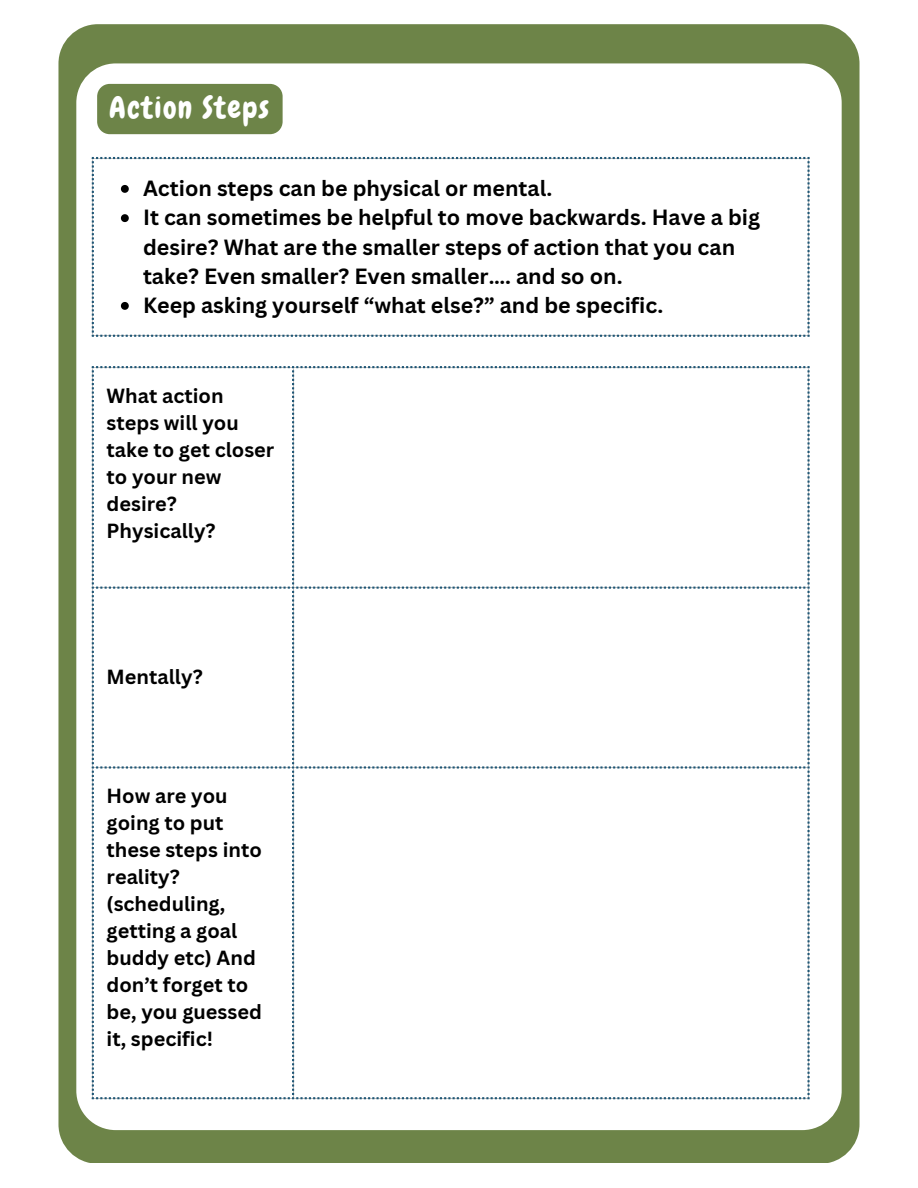
<style>
.page{position:relative;width:918px;height:1188px;background:#fff}
.page>*{position:absolute;margin:0;border:0;box-sizing:border-box;transform-origin:0 0}
.t1{font:30px "Chewy";letter-spacing:.05em;color:#fff}
.t2{font:700 21.45px/29.2px "Canva Sans";color:#000}
.t3{font:700 19.95px/27px "Canva Sans";color:#000}
</style>
<div class="page">
<div style="left:58px;top:24px;width:802px;height:1139px;background:#6d8448;border-radius:39px"></div>
<div style="left:76px;top:63px;width:766px;height:1067px;background:#fff"></div>
<div style="left:92px;top:366px;width:202px;height:733px;background:#fff"></div>
<div style="left:296px;top:366px;width:514px;height:733px;background:#fff"></div>
<div style="left:92px;top:157px;width:718px;height:180px;background:#fff"></div>
<svg style="left:97px;top:84px;width:186px;height:50px"></svg>
<p class="t1" style="left:109px;top:89px;width:161px">Action Steps</p>
<p class="t2" style="left:143px;top:173px;width:411px">Action steps can be physical or mental.</p>
<p class="t2" style="left:143px;top:203px;width:619px">It can sometimes be helpful to move backwards. Have a big desire? What are the smaller steps of action that you can take? Even smaller? Even smaller…. and so on.</p>
<p class="t2" style="left:143px;top:290px;width:522px">Keep asking yourself “what else?” and be specific.</p>
<h1 class="t3" style="left:107px;top:382px;width:169px">What action steps will you take to get closer to your new desire?</h1>
<p class="t3" style="left:107px;top:517px;width:111px">Physically?</p>
<p class="t3" style="left:107px;top:663px;width:98px">Mentally?</p>
<p class="t3" style="left:107px;top:782px;width:157px">How are you going to put these steps into reality? (scheduling, getting a goal buddy etc) And don’t forget to be, you guessed it, specific!</p>
</div>
